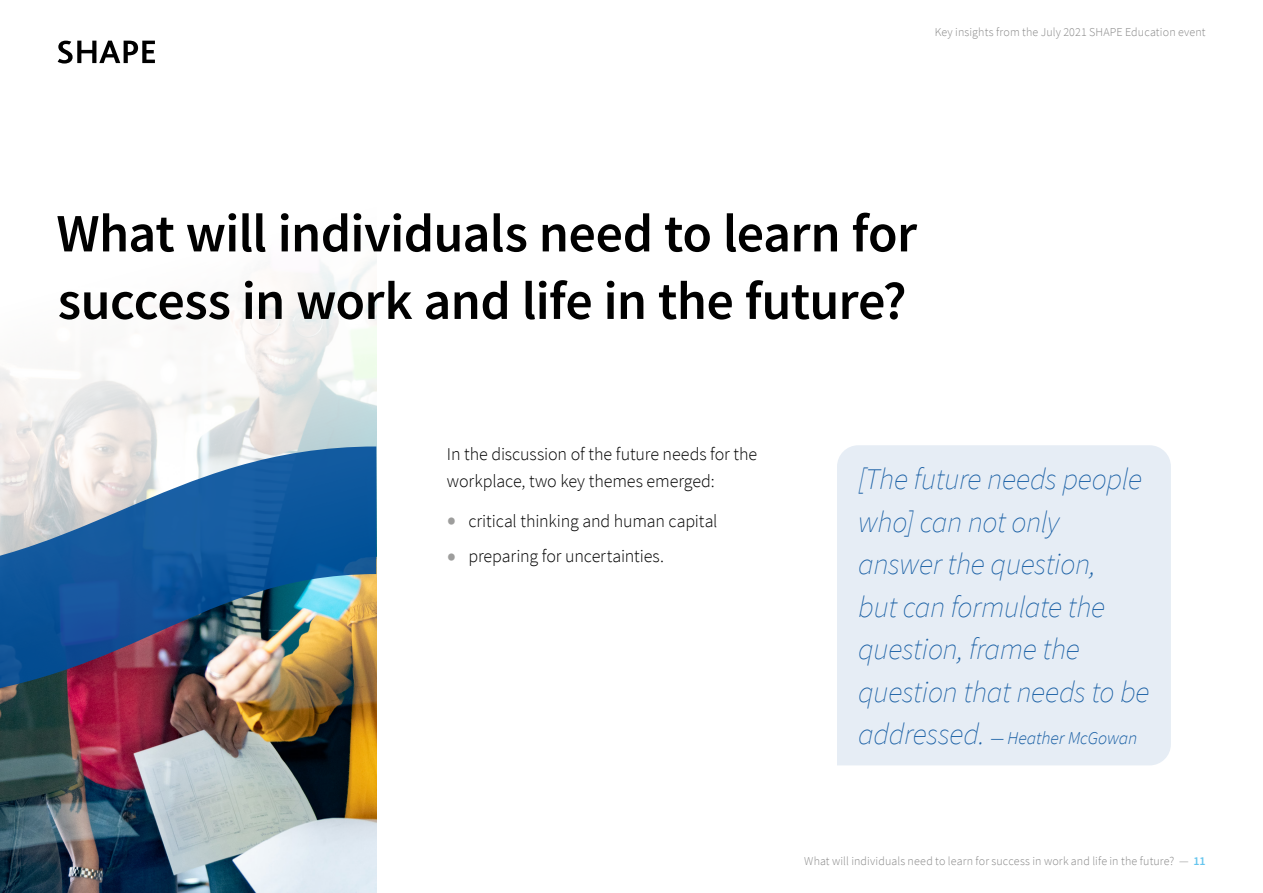
<style>
.page{position:relative;width:1263px;height:893px;background:#fff}
.page>*{position:absolute;margin:0;border:0;box-sizing:border-box;transform-origin:0 0}
.Heading_1{font:600 54px/67.5px "Source Sans Pro";letter-spacing:-.01em;color:#000}
.Pullquote{font:italic 200 30px/42.5px "Source Sans Pro";letter-spacing:-.01em;color:#1a60a5}
.Intro{font:300 18px/27px "Source Sans Pro";letter-spacing:-.01em;color:#000}
.Pullquote-2{font:italic 300 18px "Source Sans Pro";letter-spacing:-.005em;color:#1a60a5}
.t1{font:300 12px "Source Sans Pro";letter-spacing:.01em;color:#878787}
.s1{font-weight:600;font-size:27px;color:#9d9d9c}
.s2{font-weight:200;font-size:30px}
.s3{color:#9d9d9c}
.s4{font-weight:600;color:#66c5ee}
</style>
<div class="page">
<img style="left:0;top:260px;width:376px;height:633px">
<svg style="left:58px;top:41px;width:97px;height:23px"></svg>
<img style="left:0;top:446px;width:376px;height:256px">
<div style="left:837px;top:445px;width:334px;height:320px;background:#e6edf5"></div>
<p class="t1" style="left:935px;top:25px;width:272px">Key insights from the July 2021 SHAPE Education event</p>
<h1 class="Heading_1" style="left:56px;top:199px;width:862px">What will individuals need to learn for success in work and life in the future?</h1>
<p class="Intro" style="left:447px;top:441px;width:312px">In the discussion of the future needs for the workplace, two key themes emerged:</p>
<p class="Intro" style="left:447px;top:507px;width:272px"><span class="s1">•</span> critical thinking and human capital</p>
<p class="Intro" style="left:447px;top:543px;width:218px"><span class="s1">•</span> preparing for uncertainties.</p>
<p class="Pullquote" style="left:858px;top:458px;width:293px">[The future needs people who] can not only answer the question,<br>but can formulate the question, frame the question that needs to be</p>
<p class="Pullquote-2" style="left:858px;top:727px;width:281px"><span class="s2">addressed.</span> — Heather McGowan</p>
<p class="t1" style="left:804px;top:854px;width:403px">What will individuals need to learn for success in work and life in the future? <span class="s3">—</span> <span class="s4">11</span></p>
</div>
